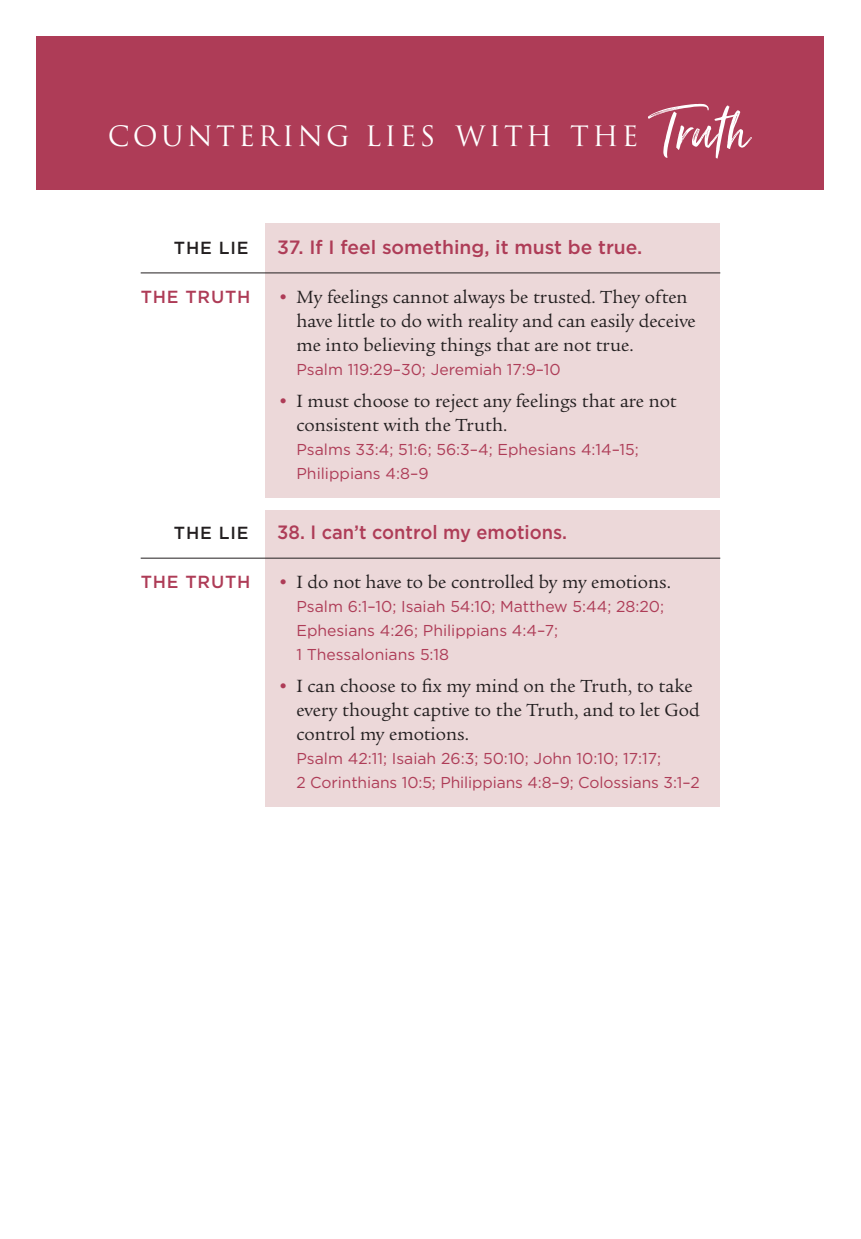
<style>
.page{position:relative;width:861px;height:1239px;background:#fff}
.page>*{position:absolute;margin:0;border:0;box-sizing:border-box;transform-origin:0 0}
.t1{font:76.12px "Just Lovely";color:#fff}
.t2{font:42px "Trajan Pro";letter-spacing:.12em;color:#fff}
.t3{font:27.3px "Trajan Pro";letter-spacing:.12em;color:#fff}
.t4{font:19.25px/24.2px "Legacy Ser ITC";color:#231f20}
.t5{font:500 19.25px "Gotham";color:#ae3c57}
.t6{font:500 19.25px "Gotham";color:#ae3c57;scale:.95 1}
.t7{font:500 17.5px "Gotham";letter-spacing:.045em;color:#ae3c57}
.t8{font:500 17.5px "Gotham";letter-spacing:.045em;color:#231f20}
.t9{font:15.75px/24.2px "Gotham";color:#ae3c57}
.s1{font-size:42px}
.s2{color:#ae3c57}
</style>
<div class="page">
<div style="left:265px;top:223px;width:455px;height:275px;background:#ecd8d9"></div>
<div style="left:265px;top:510px;width:455px;height:297px;background:#ecd8d9"></div>
<hr style="left:141px;top:273px;width:579px;height:1px;background:#231f20">
<hr style="left:141px;top:558px;width:579px;height:1px;background:#231f20">
<div style="left:37px;top:37px;width:787px;height:153px;background:#ae3c57"></div>
<h1 class="t1" style="left:654px;top:85px;width:96px">Truth</h1>
<h2 class="t2" style="left:111px;top:108px;width:505px">COUNTERING LIES</h2>
<h3 class="t3" style="left:456px;top:118px;width:397px">WITH THE <span class="s1">WITH T</span></h3>
<h3 class="t3" style="left:108px;top:118px;width:329px">COUNTERING LIES</h3>
<p class="t8" style="left:174px;top:238px;width:76px">THE LIE</p>
<p class="t5" style="left:277px;top:236px;width:367px">37. If I feel something, it must be true.</p>
<p class="t7" style="left:141px;top:287px;width:111px">THE TRUTH</p>
<p class="t4" style="left:296px;top:285px;width:401px;text-indent:-19px"><span class="s2">•</span> My feelings cannot always be trusted. They often have little to do with reality and can easily deceive me into believing things that are not true.</p>
<p class="t9" style="left:296px;top:357px;width:266px">Psalm 119:29–30; Jeremiah 17:9–10</p>
<p class="t4" style="left:296px;top:389px;width:382px;text-indent:-19px"><span class="s2">•</span> I must choose to reject any feelings that are not consistent with the Truth.</p>
<p class="t9" style="left:296px;top:437px;width:344px">Psalms 33:4; 51:6; 56:3–4; Ephesians 4:14–15;<br>Philippians 4:8–9</p>
<p class="t8" style="left:174px;top:523px;width:76px">THE LIE</p>
<p class="t6" style="left:277px;top:521px;width:307px">38. I can’t control my emotions.</p>
<p class="t7" style="left:141px;top:572px;width:111px">THE TRUTH</p>
<p class="t4" style="left:277px;top:570px;width:395px"><span class="s2">•</span> I do not have to be controlled by my emotions.</p>
<p class="t9" style="left:296px;top:594px;width:369px">Psalm 6:1–10; Isaiah 54:10; Matthew 5:44; 28:20;<br>Ephesians 4:26; Philippians 4:4–7;<br>1 Thessalonians 5:18</p>
<p class="t4" style="left:296px;top:674px;width:405px;text-indent:-19px"><span class="s2">•</span> I can choose to fix my mind on the Truth, to take every thought captive to the Truth, and to let God control my emotions.</p>
<p class="t9" style="left:296px;top:746px;width:405px">Psalm 42:11; Isaiah 26:3; 50:10; John 10:10; 17:17;<br>2 Corinthians 10:5; Philippians 4:8–9; Colossians 3:1–2</p>
</div>
